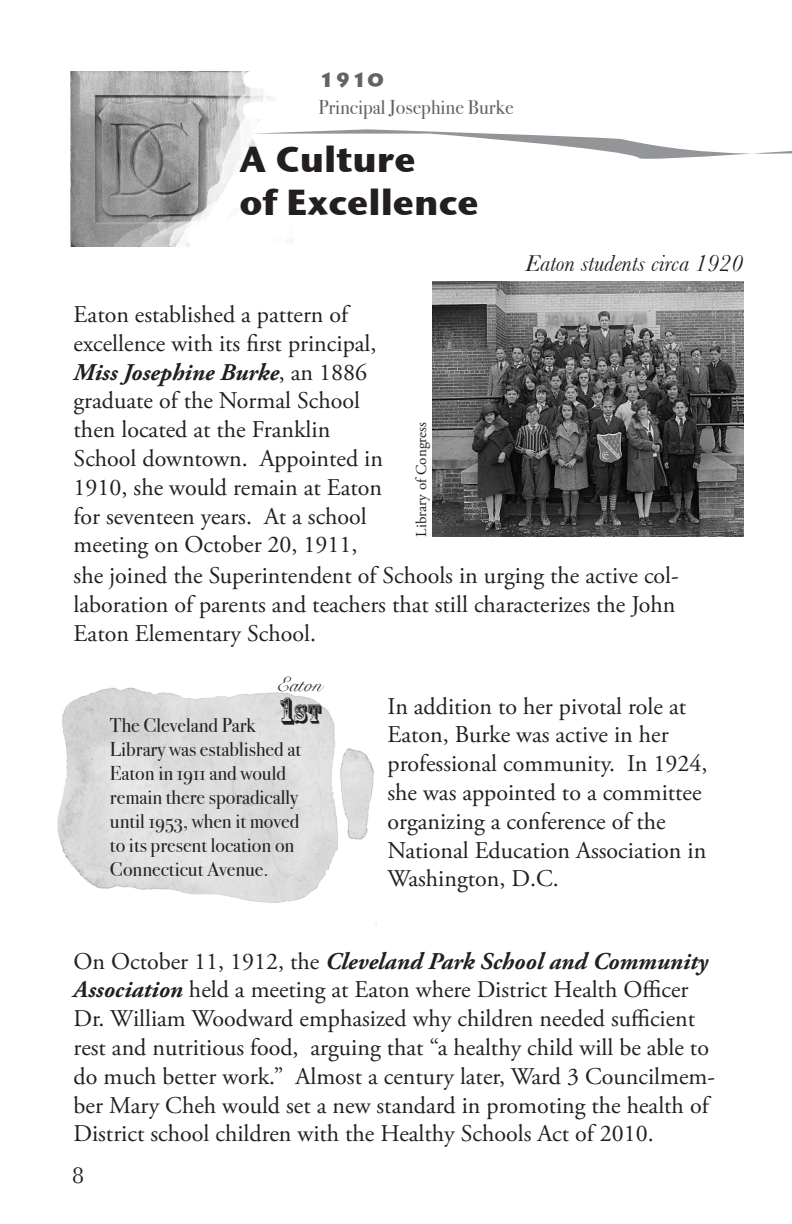
<style>
.page{position:relative;width:792px;height:1224px;background:#fff}
.page>*{position:absolute;margin:0;border:0;box-sizing:border-box;transform-origin:0 0}
.t1{font:700 36px/43.2px "Stone Sans ITC";color:#231f20}
.t2{font:25.2px "Rosewood Std";color:#231f20}
.t3{font:24px/28.8px "Adobe Garamond Pro";color:#231f20}
.t4{font:italic 24px "Baskerville";color:#231f20}
.t5{font:24px "Baskerville";color:#231f20}
.t6{font:20px/24px "Bodoni Svty Two OSITCTT Book";color:#231f20}
.t7{font:20px "Bodoni Svty Two OSITCTT Book";color:#636366}
.t8{font:20px "Snell Roundhand";color:#231f20}
.t9{font:900 20px "Lithos Pro";color:#636366}
.t10{font:15px "Adobe Garamond Pro";color:#231f20}
.s1{font-weight:700;font-style:italic}
.s2{font-size:36px}
</style>
<div class="page">
<img style="left:57px;top:687px;width:320px;height:239px">
<img style="left:71px;top:71px;width:222px;height:176px">
<img style="left:432px;top:282px;width:311px;height:254px">
<svg style="left:252px;top:129px;width:540px;height:81px"></svg>
<p class="t9" style="left:318px;top:67px;width:67px">1910</p>
<p class="t7" style="left:318px;top:95px;width:197px">Principal Josephine Burke</p>
<h1 class="t1" style="left:240px;top:137px;width:241px">A Culture<br>of Excellence</h1>
<p class="t3" style="left:74px;top:301px;width:311px">Eaton established a pattern of excellence with its first principal,<br><span class="s1">Miss Josephine Burke</span>, an 1886 graduate of the Normal School then located at the Franklin<br>School downtown. Appointed in<br>1910, she would remain at Eaton for seventeen years. At a school meeting on October 20, 1911,</p>
<p class="t10" style="left:412px;top:537px;width:116px;rotate:-90deg">Library of Congress</p>
<p class="t4" style="left:525px;top:249px;width:219px">Eaton students circa 1920</p>
<p class="t3" style="left:74px;top:562px;width:607px">she joined the Superintendent of Schools in urging the active col&shy;laboration of parents and teachers that still characterizes the John<br>Eaton Elementary School.</p>
<p class="t8" style="left:276px;top:674px;width:47px">Eaton</p>
<p class="t2" style="left:279px;top:699px;width:43px"><span class="s2">1</span>ST</p>
<p class="t6" style="left:110px;top:713px;width:193px">The Cleveland Park<br>Library was established at<br>Eaton in 1911 and would remain there sporadically until 1953, when it moved to its present location on<br>Connecticut Avenue.</p>
<p class="t3" style="left:388px;top:692px;width:322px">In addition to her pivotal role at<br>Eaton, Burke was active in her professional community. In 1924, she was appointed to a committee organizing a conference of the<br>National Education Association in<br>Washington, D.C.</p>
<p class="t3" style="left:74px;top:947px;width:643px">On October 11, 1912, the <span class="s1">Cleveland Park School and Community Association</span> held a meeting at Eaton where District Health Officer Dr. William Woodward emphasized why children needed sufficient rest and nutritious food, arguing that “a healthy child will be able to do much better work.” Almost a century later, Ward 3 Councilmem&shy;ber Mary Cheh would set a new standard in promoting the health of District school children with the Healthy Schools Act of 2010.</p>
<p class="t5" style="left:72px;top:1161px;width:13px">8</p>
</div>
